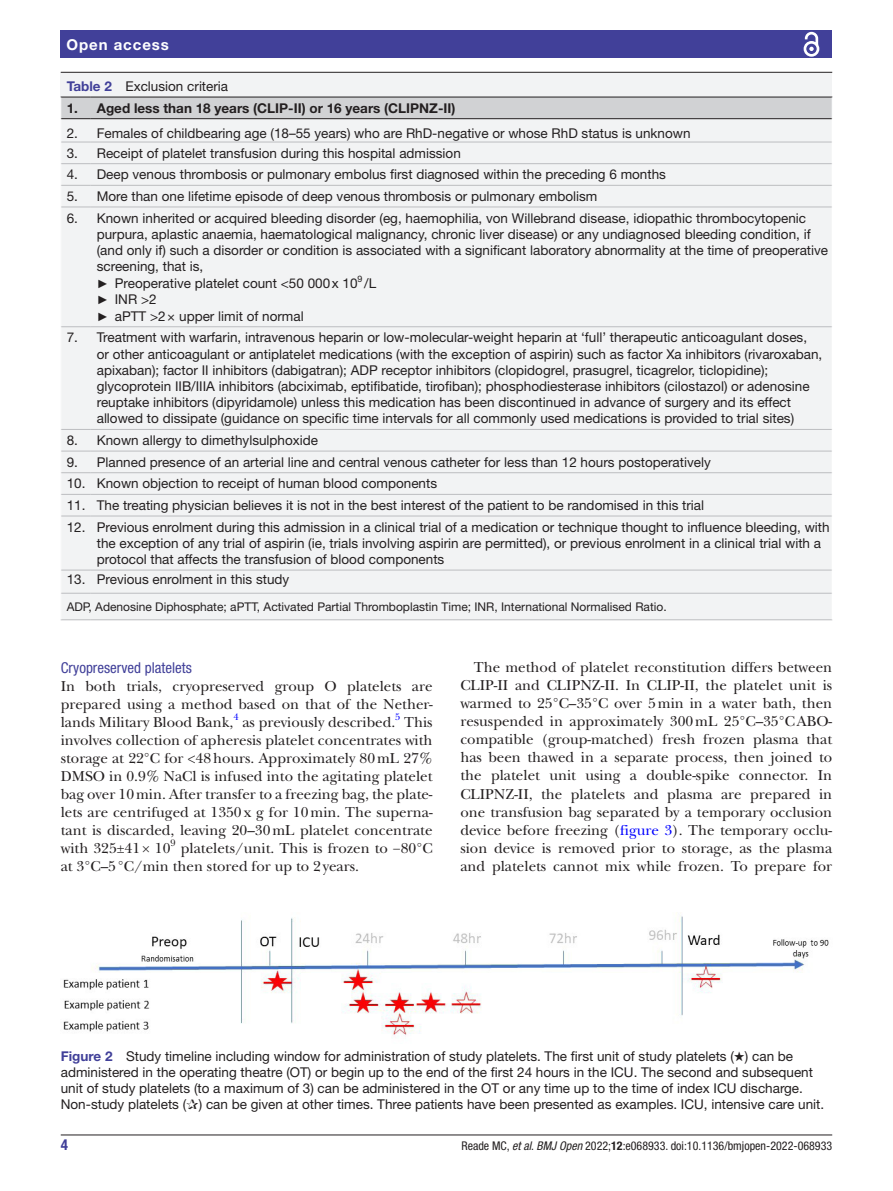
<style>
.page{position:relative;width:893px;height:1191px;background:#fff}
.page>*{position:absolute;margin:0;border:0;box-sizing:border-box;transform-origin:0 0}
.t1{font:15px/18px "New Baskerville";color:#231f20;text-align:justify}
.t2{font:condensed 15px "Helvetica Neue LT Std";color:#414099}
.t3{font:700 15px "Helvetica Neue LT Std";letter-spacing:.065em;color:#fff}
.t4{font:700 condensed 15px "Helvetica Neue LT Std";color:#414099}
.t5{font:13.5px/16.2px "Helvetica Neue LT Std";color:#231f20}
.t6{font:700 13.5px "Helvetica Neue LT Std";color:#231f20}
.t7{font:12px "Helvetica Neue LT Std";color:#231f20}
.t8{font:condensed 12px "Helvetica Neue LT Std";color:#231f20}
.t9{font:9.9px "New Baskerville";color:#00f}
.s1{font-weight:700;color:#414099}
.s2{font-family:"Arial";font-size:12px}
.s3{color:#00f}
.s4{font-style:italic}
.s5{font-weight:700}
</style>
<div class="page">
<hr style="left:61px;top:1134px;width:771px;height:1px;background:#231f20">
<div style="left:61px;top:31px;width:771px;height:27px;background:#414099"></div>
<svg style="left:803px;top:31px;width:17px;height:26px"></svg>
<div style="left:61px;top:73px;width:771px;height:547px;background:#f2f3f4"></div>
<hr style="left:61px;top:72px;width:771px;height:1px;background:#231f20">
<hr style="left:61px;top:207px;width:30px;height:1px;background:#bcbdc0">
<hr style="left:91px;top:207px;width:741px;height:1px;background:#bcbdc0">
<hr style="left:61px;top:326px;width:30px;height:1px;background:#bcbdc0">
<hr style="left:91px;top:326px;width:741px;height:1px;background:#bcbdc0">
<hr style="left:61px;top:429px;width:30px;height:1px;background:#bcbdc0">
<hr style="left:91px;top:429px;width:741px;height:1px;background:#bcbdc0">
<hr style="left:61px;top:451px;width:30px;height:1px;background:#bcbdc0">
<hr style="left:91px;top:451px;width:741px;height:1px;background:#bcbdc0">
<hr style="left:61px;top:472px;width:30px;height:1px;background:#bcbdc0">
<hr style="left:91px;top:472px;width:741px;height:1px;background:#bcbdc0">
<hr style="left:61px;top:494px;width:30px;height:1px;background:#bcbdc0">
<hr style="left:91px;top:494px;width:741px;height:1px;background:#bcbdc0">
<hr style="left:61px;top:516px;width:30px;height:1px;background:#bcbdc0">
<hr style="left:91px;top:516px;width:741px;height:1px;background:#bcbdc0">
<hr style="left:61px;top:570px;width:30px;height:1px;background:#bcbdc0">
<hr style="left:91px;top:570px;width:741px;height:1px;background:#bcbdc0">
<hr style="left:91px;top:593px;width:741px;height:1px;background:#bcbdc0">
<hr style="left:61px;top:593px;width:30px;height:1px;background:#bcbdc0">
<hr style="left:61px;top:619px;width:30px;height:1px;background:#bcbdc0">
<hr style="left:91px;top:619px;width:741px;height:1px;background:#bcbdc0">
<svg style="left:60px;top:97px;width:773px;height:110px"></svg>
<img style="left:63px;top:912px;width:766px;height:123px">
<p class="t3" style="left:66px;top:35px;width:104px">Open access</p>
<p class="t5" style="left:67px;top:78px;width:163px"><span class="s1">Table 2</span> Exclusion criteria</p>
<p class="t6" style="left:67px;top:99px;width:390px">1. Aged less than 18 years (CLIP-II) or 16 years (CLIPNZ-II)</p>
<p class="t5" style="left:67px;top:124px;width:625px">2. Females of childbearing age (18–55 years) who are RhD-negative or whose RhD status is unknown</p>
<p class="t5" style="left:67px;top:145px;width:396px">3. Receipt of platelet transfusion during this hospital admission</p>
<p class="t5" style="left:67px;top:166px;width:601px">4. Deep venous thrombosis or pulmonary embolus first diagnosed within the preceding 6 months</p>
<p class="t5" style="left:67px;top:188px;width:532px">5. More than one lifetime episode of deep venous thrombosis or pulmonary embolism</p>
<p class="t5" style="left:97px;top:209px;width:733px;text-indent:-30px">6. Known inherited or acquired bleeding disorder (eg, haemophilia, von Willebrand disease, idiopathic thrombocytopenic purpura, aplastic anaemia, haematological malignancy, chronic liver disease) or any undiagnosed bleeding condition, if (and only if) such a disorder or condition is associated with a significant laboratory abnormality at the time of preoperative screening, that is,<br><span class="s2">►</span> Preoperative platelet count &lt;50 000x 10<sup>9</sup> /L<br><span class="s2">►</span> INR &gt;2<br><span class="s2">►</span> aPTT &gt;2× upper limit of normal</p>
<p class="t5" style="left:97px;top:329px;width:727px;text-indent:-30px">7. Treatment with warfarin, intravenous heparin or low-molecular-weight heparin at ‘full’ therapeutic anticoagulant doses, or other anticoagulant or antiplatelet medications (with the exception of aspirin) such as factor Xa inhibitors (rivaroxaban, apixaban); factor II inhibitors (dabigatran); ADP receptor inhibitors (clopidogrel, prasugrel, ticagrelor, ticlopidine); glycoprotein IIB/IIIA inhibitors (abciximab, eptifibatide, tirofiban); phosphodiesterase inhibitors (cilostazol) or adenosine reuptake inhibitors (dipyridamole) unless this medication has been discontinued in advance of surgery and its effect allowed to dissipate (guidance on specific time intervals for all commonly used medications is provided to trial sites)</p>
<p class="t5" style="left:67px;top:432px;width:253px">8. Known allergy to dimethylsulphoxide</p>
<p class="t5" style="left:67px;top:453px;width:646px">9. Planned presence of an arterial line and central venous catheter for less than 12 hours postoperatively</p>
<p class="t5" style="left:67px;top:475px;width:372px">10. Known objection to receipt of human blood components</p>
<p class="t5" style="left:67px;top:497px;width:639px">11. The treating physician believes it is not in the best interest of the patient to be randomised in this trial</p>
<p class="t5" style="left:97px;top:518px;width:734px;text-indent:-30px">12. Previous enrolment during this admission in a clinical trial of a medication or technique thought to influence bleeding, with the exception of any trial of aspirin (ie, trials involving aspirin are permitted), or previous enrolment in a clinical trial with a protocol that affects the transfusion of blood components</p>
<p class="t5" style="left:67px;top:571px;width:224px">13. Previous enrolment in this study</p>
<p class="t7" style="left:67px;top:599px;width:601px">ADP, Adenosine Diphosphate; aPTT, Activated Partial Thromboplastin Time; INR, International Normalised Ratio.</p>
<p class="t2" style="left:61px;top:658px;width:133px">Cryopreserved platelets</p>
<p class="t1" style="left:61px;top:677px;width:373px">In both trials, cryopreserved group O platelets are prepared using a method based on that of the Nether&shy;lands Military Blood Bank,</p>
<p class="t9" style="left:234px;top:711px;width:7px">4</p>
<p class="t1" style="left:242px;top:713px;width:154px">as previously described.</p>
<p class="t9" style="left:395px;top:711px;width:7px">5</p>
<p class="t1" style="left:61px;top:713px;width:373px;text-indent:343px">This involves collection of apheresis platelet concentrates with storage at 22°C for &lt;48hours. Approximately 80mL 27% DMSO in 0.9% NaCl is infused into the agitating platelet bag over 10min. After transfer to a freezing bag, the plate&shy;lets are centrifuged at 1350x g for 10min. The superna&shy;tant is discarded, leaving 20–30mL platelet concentrate with 325±41× 10<sup>9</sup> platelets/unit. This is frozen to −80°C at 3°C–5°C/min then stored for up to 2years.</p>
<p class="t1" style="left:460px;top:658px;width:373px;text-indent:14px">The method of platelet reconstitution differs between CLIP-II and CLIPNZ-II. In CLIP-II, the platelet unit is warmed to 25°C–35°C over 5min in a water bath, then resuspended in approximately 300mL 25°C–35°CABO&shy;compatible (group-matched) fresh frozen plasma that has been thawed in a separate process, then joined to the platelet unit using a double-spike connector. In CLIPNZ-II, the platelets and plasma are prepared in one transfusion bag separated by a temporary occlusion device before freezing (<span class="s3">figure 3</span>). The temporary occlu&shy;sion device is removed prior to storage, as the plasma and platelets cannot mix while frozen. To prepare for</p>
<p class="t5" style="left:61px;top:1047px;width:765px"><span class="s1">Figure 2</span> Study timeline including window for administration of study platelets. The first unit of study platelets (★) can be administered in the operating theatre (OT) or begin up to the end of the first 24 hours in the ICU. The second and subsequent unit of study platelets (to a maximum of 3) can be administered in the OT or any time up to the time of index ICU discharge.<br>Non-study platelets (✰) can be given at other times. Three patients have been presented as examples. ICU, intensive care unit.</p>
<p class="t4" style="left:61px;top:1135px;width:9px">4</p>
<p class="t8" style="left:461px;top:1138px;width:372px">Reade MC, <span class="s4">et al</span>. <span class="s4">BMJ Open</span> 2022;<span class="s5">12</span>:e068933. doi:10.1136/bmjopen-2022-068933</p>
</div>
